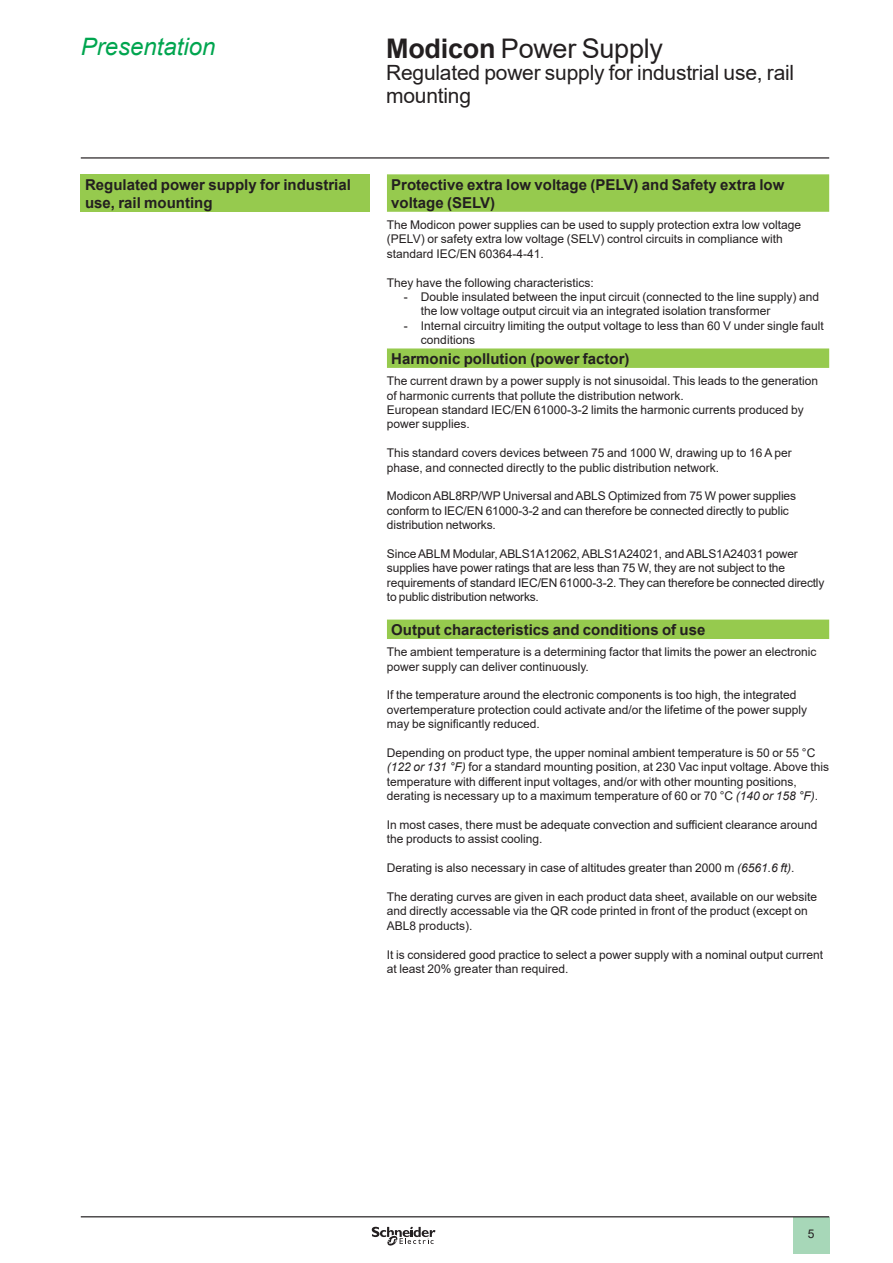
<style>
.page{position:relative;width:893px;height:1263px;background:#fff}
.page>*{position:absolute;margin:0;border:0;box-sizing:border-box;transform-origin:0 0}
._0_TitleLev1{font:27px "Arial";letter-spacing:-.01em;color:#231f20}
._0_Topic{font:italic 24px "Arial";color:#00a54f}
._0_TitleLev2{font:21px/22.5px "Arial";letter-spacing:-.01em;color:#231f20}
._1_Section_3__10{font:700 15px/18px "Arial";color:#231f20}
._1_Text__8{font:12px/14.4px "Arial";color:#231f20}
.s1{font-weight:700}
.s2{font-style:italic}
</style>
<div class="page">
<hr style="left:81px;top:157px;width:748px;height:2px;background:#231f20">
<div style="left:793px;top:1217px;width:36px;height:37px;background:#a7d7b8"></div>
<hr style="left:81px;top:1216px;width:748px;height:1px;background:#231f20">
<svg style="left:372px;top:1226px;width:63px;height:20px"></svg>
<svg style="left:387px;top:174px;width:442px;height:465px"></svg>
<div style="left:81px;top:174px;width:289px;height:38px;background:#96ca4e"></div>
<p class="_0_Topic" style="left:81px;top:31px;width:136px">Presentation</p>
<p class="_0_TitleLev1" style="left:386px;top:30px;width:278px"><span class="s1">Modicon</span> Power Supply</p>
<p class="_0_TitleLev2" style="left:386px;top:61px;width:410px">Regulated power supply for industrial use, rail mounting</p>
<p class="_1_Section_3__10" style="left:85px;top:175px;width:267px">Regulated power supply for industrial use, rail mounting</p>
<p class="_1_Section_3__10" style="left:391px;top:175px;width:395px">Protective extra low voltage (PELV) and Safety extra low voltage (SELV)</p>
<p class="_1_Text__8" style="left:387px;top:218px;width:416px">The Modicon power supplies can be used to supply protection extra low voltage (PELV) or safety extra low voltage (SELV) control circuits in compliance with standard IEC/EN 60364-4-41.</p>
<p class="_1_Text__8" style="left:387px;top:275px;width:208px">They have the following characteristics:</p>
<p class="_1_Text__8" style="left:421px;top:290px;width:400px;text-indent:-17px">- Double insulated between the input circuit (connected to the line supply) and the low voltage output circuit via an integrated isolation transformer</p>
<p class="_1_Text__8" style="left:421px;top:318px;width:404px;text-indent:-17px">- Internal circuitry limiting the output voltage to less than 60 V under single fault conditions</p>
<p class="_1_Section_3__10" style="left:391px;top:350px;width:240px">Harmonic pollution (power factor)</p>
<p class="_1_Text__8" style="left:387px;top:374px;width:433px">The current drawn by a power supply is not sinusoidal. This leads to the generation of harmonic currents that pollute the distribution network.</p>
<p class="_1_Text__8" style="left:387px;top:402px;width:418px">European standard IEC/EN 61000-3-2 limits the harmonic currents produced by power supplies.</p>
<p class="_1_Text__8" style="left:387px;top:446px;width:406px">This standard covers devices between 75 and 1000 W, drawing up to 16 A per phase, and connected directly to the public distribution network.</p>
<p class="_1_Text__8" style="left:387px;top:489px;width:411px">Modicon ABL8RP/WP Universal and ABLS Optimized from 75 W power supplies conform to IEC/EN 61000-3-2 and can therefore be connected directly to public distribution networks.</p>
<p class="_1_Text__8" style="left:387px;top:546px;width:439px">Since ABLM Modular, ABLS1A12062, ABLS1A24021, and ABLS1A24031 power supplies have power ratings that are less than 75 W, they are not subject to the requirements of standard IEC/EN 61000-3-2. They can therefore be connected directly to public distribution networks.</p>
<p class="_1_Section_3__10" style="left:391px;top:621px;width:316px">Output characteristics and conditions of use</p>
<p class="_1_Text__8" style="left:387px;top:645px;width:431px">The ambient temperature is a determining factor that limits the power an electronic power supply can deliver continuously.</p>
<p class="_1_Text__8" style="left:387px;top:688px;width:422px">If the temperature around the electronic components is too high, the integrated overtemperature protection could activate and/or the lifetime of the power supply may be significantly reduced.</p>
<p class="_1_Text__8" style="left:387px;top:745px;width:444px">Depending on product type, the upper nominal ambient temperature is 50 or 55 °C <span class="s2">(122 or 131 °F)</span> for a standard mounting position, at 230 Vac input voltage. Above this temperature with different input voltages, and/or with other mounting positions, derating is necessary up to a maximum temperature of 60 or 70 °C <span class="s2">(140 or 158 °F)</span>.</p>
<p class="_1_Text__8" style="left:387px;top:817px;width:432px">In most cases, there must be adequate convection and sufficient clearance around the products to assist cooling.</p>
<p class="_1_Text__8" style="left:387px;top:861px;width:409px">Derating is also necessary in case of altitudes greater than 2000 m <span class="s2">(6561. 6 ft)</span>.</p>
<p class="_1_Text__8" style="left:387px;top:889px;width:432px">The derating curves are given in each product data sheet, available on our website and directly accessable via the QR code printed in front of the product (except on<br>ABL8 products).</p>
<p class="_1_Text__8" style="left:387px;top:947px;width:438px">It is considered good practice to select a power supply with a nominal output current at least 20% greater than required.</p>
<p class="_1_Text__8" style="left:808px;top:1226px;width:8px">5</p>
</div>
